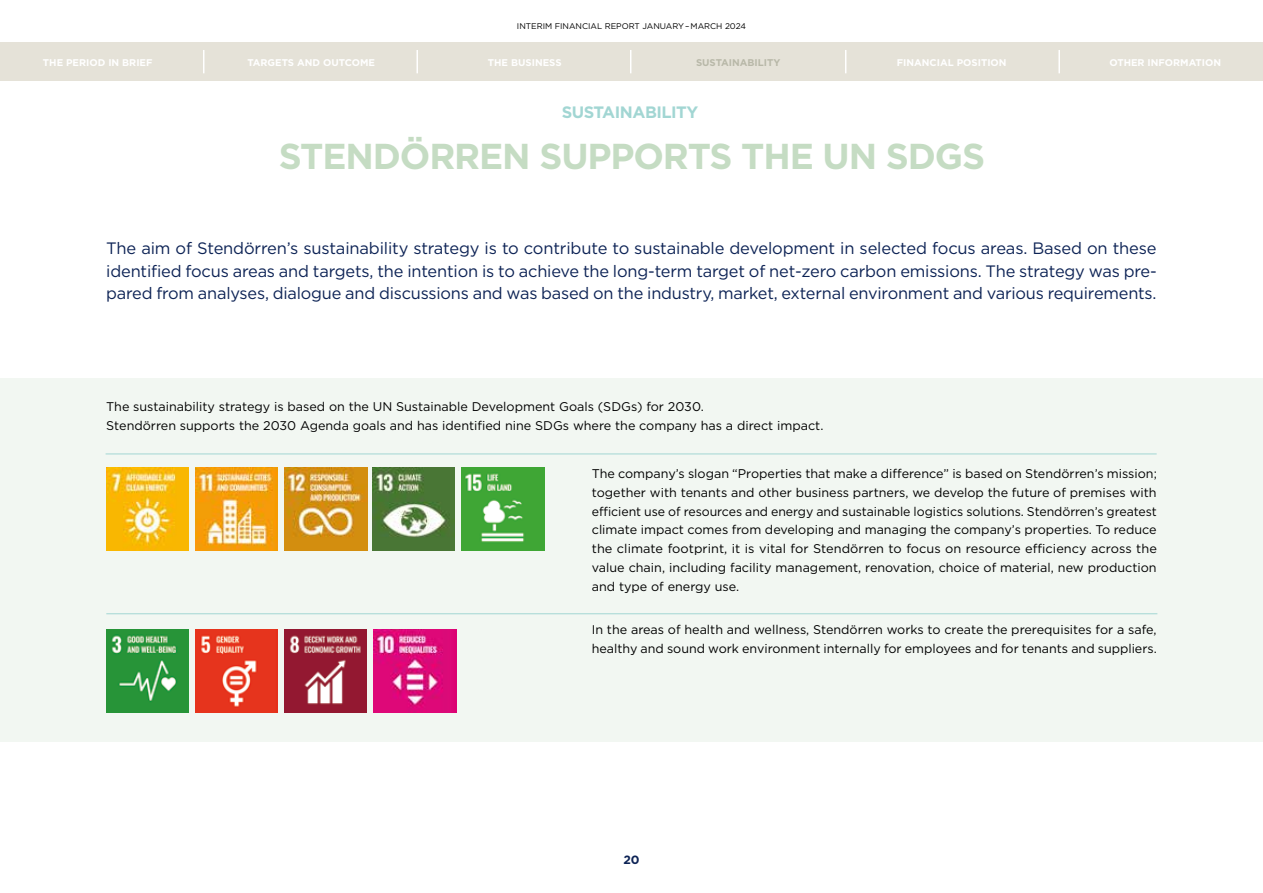
<style>
.page{position:relative;width:1263px;height:893px;background:#fff}
.page>*{position:absolute;margin:0;border:0;box-sizing:border-box;transform-origin:0 0}
.t1{font:700 36px "Gotham";letter-spacing:-.03em;color:#c5dcc3}
.t2{font:16.5px/22.5px "Gotham";letter-spacing:-.01em;color:#0d2355;text-align:justify}
.t3{font:700 16.5px "Gotham";letter-spacing:-.03em;color:#a2d6d3}
.t4{font:12.6px/18.8px "Gotham";color:#000}
.t5{font:700 12px "Gotham";color:#0d2355}
.t6{font:700 9.75px "Gotham";color:#fff}
.t7{font:700 9.75px "Gotham";color:#b8b8a8}
.t8{font:8.25px "Gotham";color:#000}
</style>
<div class="page">
<div style="left:0;top:379px;width:1263px;height:363px;background:#f2f7f2"></div>
<hr style="left:106px;top:613px;width:1051px;height:1px;background:#a2d6d3">
<img style="left:106px;top:468px;width:83px;height:82px">
<img style="left:195px;top:468px;width:83px;height:82px">
<img style="left:285px;top:468px;width:82px;height:82px">
<img style="left:372px;top:468px;width:83px;height:82px">
<img style="left:461px;top:468px;width:83px;height:82px">
<img style="left:106px;top:630px;width:83px;height:82px">
<img style="left:195px;top:630px;width:83px;height:82px">
<hr style="left:106px;top:454px;width:1051px;height:1px;background:#a2d6d3">
<img style="left:284px;top:630px;width:83px;height:82px">
<img style="left:374px;top:630px;width:82px;height:82px">
<div style="left:0;top:43px;width:1263px;height:38px;background:#e5e2d8"></div>
<svg style="left:203px;top:50px;width:1px;height:23px"></svg>
<hr style="left:416px;top:50px;width:2px;height:23px;background:#fff">
<svg style="left:630px;top:50px;width:1px;height:23px"></svg>
<svg style="left:845px;top:50px;width:1px;height:23px"></svg>
<hr style="left:1058px;top:50px;width:2px;height:23px;background:#fff">
<p class="t8" style="left:517px;top:22px;width:231px">INTERIM FINANCIAL REPORT JANUARY–MARCH 2024</p>
<p class="t6" style="left:43px;top:56px;width:111px">THE PERIOD IN BRIEF</p>
<p class="t6" style="left:247px;top:56px;width:129px">TARGETS AND OUTCOME</p>
<p class="t6" style="left:488px;top:56px;width:75px">THE BUSINESS</p>
<p class="t7" style="left:696px;top:56px;width:86px">SUSTAINABILITY</p>
<p class="t6" style="left:897px;top:56px;width:111px">FINANCIAL POSITION</p>
<p class="t6" style="left:1109px;top:56px;width:113px">OTHER INFORMATION</p>
<h2 class="t3" style="left:562px;top:101px;width:138px">SUSTAINABILITY</h2>
<h1 class="t1" style="left:279px;top:133px;width:708px">STENDÖRREN SUPPORTS THE UN SDGS</h1>
<p class="t2" style="left:106px;top:237px;width:1052px">The aim of Stendörren’s sustainability strategy is to contribute to sustainable development in selected focus areas. Based on these identified focus areas and targets, the intention is to achieve the long-term target of net-zero carbon emissions. The strategy was pre&shy;pared from analyses, dialogue and discussions and was based on the industry, market, external environment and various requirements.</p>
<p class="t4" style="left:106px;top:397px;width:719px">The sustainability strategy is based on the UN Sustainable Development Goals (SDGs) for 2030.<br>Stendörren supports the 2030 Agenda goals and has identified nine SDGs where the company has a direct impact.</p>
<p class="t4" style="left:592px;top:464px;width:567px;text-align:justify">The company’s slogan “Properties that make a difference” is based on Stendörren’s mission; together with tenants and other business partners, we develop the future of premises with efficient use of resources and energy and sustainable logistics solutions. Stendörren’s greatest climate impact comes from developing and managing the company’s properties. To reduce the climate footprint, it is vital for Stendörren to focus on resource efficiency across the value chain, including facility management, renovation, choice of material, new production and type of energy use.</p>
<p class="t4" style="left:592px;top:620px;width:566px">In the areas of health and wellness, Stendörren works to create the prerequisites for a safe, healthy and sound work environment internally for employees and for tenants and suppliers.</p>
<p class="t5" style="left:623px;top:852px;width:18px">20</p>
</div>
